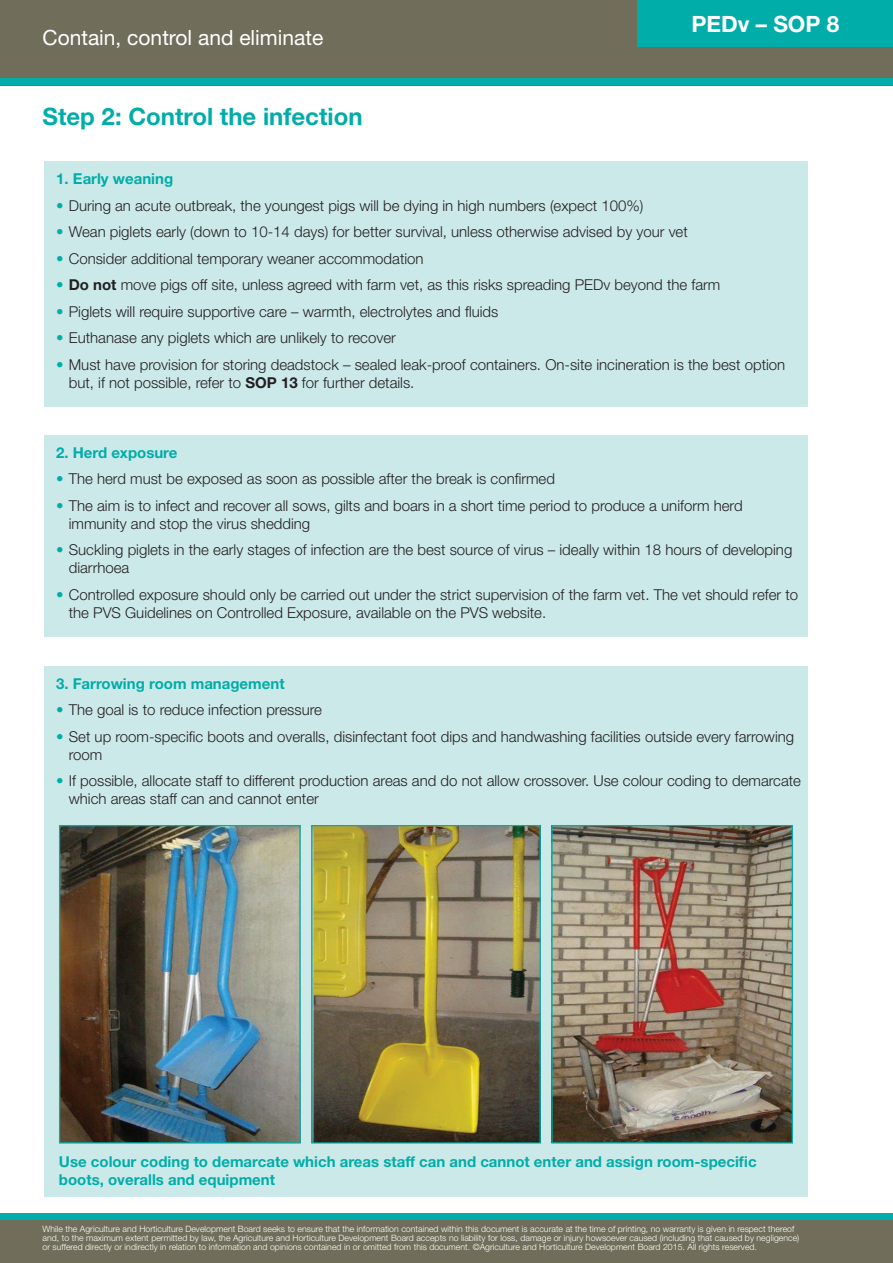
<style>
.page{position:relative;width:893px;height:1263px;background:#fff}
.page>*{position:absolute;margin:0;border:0;box-sizing:border-box;transform-origin:0 0}
.t1{font:700 24px "Helvetica Neue";color:#00ada8}
.t2{font:700 22.5px "Helvetica Neue";color:#fff}
.t3{font:21px "Helvetica Neue";color:#fff}
.t4{font:300 15px/18px "Helvetica Neue";color:#231f20}
.t5{font:700 15px/18px "Helvetica Neue";color:#00ada8}
.t6{font:300 8.7px/9px "Helvetica Neue";letter-spacing:.005em;color:#fff}
.s1{color:#00ada8}
.s2{font-weight:700}
</style>
<div class="page">
<div style="left:0;top:1213px;width:893px;height:50px;background:#706e5b"></div>
<div style="left:0;top:0;width:893px;height:85px;background:#706e5b"></div>
<div style="left:0;top:79px;width:893px;height:6px;background:#00ada8"></div>
<div style="left:0;top:1213px;width:893px;height:7px;background:#00ada8"></div>
<div style="left:638px;top:0;width:255px;height:47px;background:#00ada8"></div>
<div style="left:44px;top:162px;width:764px;height:245px;background:#cce9e9"></div>
<div style="left:44px;top:435px;width:764px;height:201px;background:#cce9e9"></div>
<div style="left:44px;top:666px;width:764px;height:530px;background:#cce9e9"></div>
<img style="left:61px;top:827px;width:238px;height:314px">
<div style="left:59px;top:825px;width:242px;height:318px;border:1px solid #00ada8"></div>
<img style="left:553px;top:827px;width:238px;height:314px">
<div style="left:551px;top:825px;width:242px;height:318px;border:1px solid #00ada8"></div>
<img style="left:313px;top:827px;width:226px;height:314px">
<div style="left:311px;top:825px;width:230px;height:318px;border:1px solid #00ada8"></div>
<p class="t3" style="left:43px;top:25px;width:282px">Contain, control and eliminate</p>
<p class="t1" style="left:43px;top:102px;width:322px">Step 2: Control the infection</p>
<p class="t2" style="left:692px;top:11px;width:149px">PEDv – SOP 8</p>
<p class="t5" style="left:56px;top:169px;width:119px">1. Early weaning</p>
<p class="t4" style="left:56px;top:196px;width:589px"><span class="s1">•</span> During an acute outbreak, the youngest pigs will be dying in high numbers (expect 100%)</p>
<p class="t4" style="left:56px;top:222px;width:633px"><span class="s1">•</span> Wean piglets early (down to 10-14 days) for better survival, unless otherwise advised by your vet</p>
<p class="t4" style="left:56px;top:249px;width:369px"><span class="s1">•</span> Consider additional temporary weaner accommodation</p>
<p class="t4" style="left:56px;top:275px;width:666px"><span class="s1">•</span> <span class="s2">Do not</span> move pigs off site, unless agreed with farm vet, as this risks spreading PEDv beyond the farm</p>
<p class="t4" style="left:56px;top:302px;width:444px"><span class="s1">•</span> Piglets will require supportive care – warmth, electrolytes and fluids</p>
<p class="t4" style="left:56px;top:328px;width:341px"><span class="s1">•</span> Euthanase any piglets which are unlikely to recover</p>
<p class="t4" style="left:69px;top:355px;width:718px;text-indent:-13px"><span class="s1">•</span> Must have provision for storing deadstock – sealed leak-proof containers. On-site incineration is the best option but, if not possible, refer to <span class="s2">SOP 13</span> for further details.</p>
<p class="t5" style="left:56px;top:443px;width:123px">2. Herd exposure</p>
<p class="t4" style="left:56px;top:470px;width:500px"><span class="s1">•</span> The herd must be exposed as soon as possible after the break is confirmed</p>
<p class="t4" style="left:69px;top:496px;width:675px;text-indent:-13px"><span class="s1">•</span> The aim is to infect and recover all sows, gilts and boars in a short time period to produce a uniform herd immunity and stop the virus shedding</p>
<p class="t4" style="left:69px;top:541px;width:725px;text-indent:-13px"><span class="s1">•</span> Suckling piglets in the early stages of infection are the best source of virus – ideally within 18 hours of developing diarrhoea</p>
<p class="t4" style="left:69px;top:585px;width:731px;text-indent:-13px"><span class="s1">•</span> Controlled exposure should only be carried out under the strict supervision of the farm vet. The vet should refer to the PVS Guidelines on Controlled Exposure, available on the PVS website.</p>
<p class="t5" style="left:56px;top:674px;width:230px">3. Farrowing room management</p>
<p class="t4" style="left:56px;top:701px;width:267px"><span class="s1">•</span> The goal is to reduce infection pressure</p>
<p class="t4" style="left:69px;top:727px;width:727px;text-indent:-13px"><span class="s1">•</span> Set up room-specific boots and overalls, disinfectant foot dips and handwashing facilities outside every farrowing room</p>
<p class="t4" style="left:69px;top:772px;width:734px;text-indent:-13px"><span class="s1">•</span> If possible, allocate staff to different production areas and do not allow crossover. Use colour coding to demarcate which areas staff can and cannot enter</p>
<p class="t5" style="left:59px;top:1152px;width:699px">Use colour coding to demarcate which areas staff can and cannot enter and assign room-specific boots, overalls and equipment</p>
<p class="t6" style="left:43px;top:1224px;width:758px">While the Agriculture and Horticulture Development Board seeks to ensure that the information contained within this document is accurate at the time of printing, no warranty is given in respect thereof and, to the maximum extent permitted by law, the Agriculture and Horticulture Development Board accepts no liability for loss, damage or injury howsoever caused (including that caused by negligence) or suffered directly or indirectly in relation to information and opinions contained in or omitted from this document. ©Agriculture and Horticulture Development Board 2015. All rights reserved.</p>
</div>
